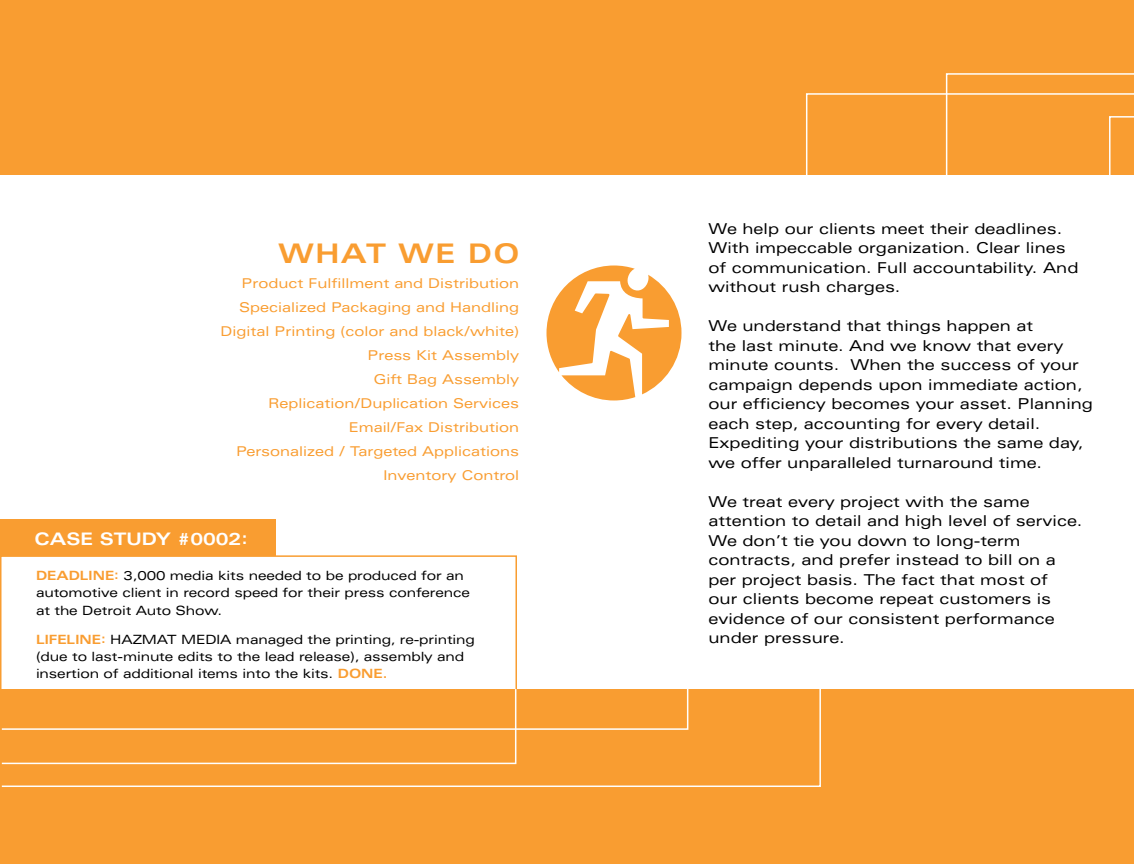
<style>
.page{position:relative;width:1134px;height:864px;background:#fff}
.page>*{position:absolute;margin:0;border:0;box-sizing:border-box;transform-origin:0 0}
.t1{font:700 expanded 27px "Univers";color:#f99d31}
.t2{font:700 expanded 17.25px "Univers";color:#fff}
.t3{font:expanded 15px/19.5px "Univers";color:#000}
.t4{font:expanded 13.5px/24px "Univers";color:#f99d31;text-align:right}
.t5{font:expanded 12.75px/17.2px "Univers";letter-spacing:-.01em;color:#000}
.s1{font-weight:700;color:#f99d31}
</style>
<div class="page">
<svg style="left:547px;top:266px;width:135px;height:134px"></svg>
<div style="left:0;top:555px;width:517px;height:163px;border:2px solid #f99d31"></div>
<div style="left:0;top:0;width:1134px;height:175px;background:#f99d31"></div>
<div style="left:0;top:689px;width:1134px;height:175px;background:#f99d31"></div>
<svg style="left:0;top:680px;width:821px;height:107px"></svg>
<svg style="left:0;top:686px;width:689px;height:45px"></svg>
<svg style="left:806px;top:73px;width:328px;height:102px"></svg>
<div style="left:0;top:519px;width:275px;height:37px;background:#f99d31"></div>
<h1 class="t1" style="left:278px;top:238px;width:87px">WHAT</h1>
<h1 class="t1" style="left:398px;top:238px;width:95px">WE DO</h1>
<p class="t4" style="left:221px;top:271px;width:300px">Product Fulfillment and Distribution<br>Specialized Packaging and Handling<br>Digital Printing (color and black/white)<br>Press Kit Assembly<br>Gift Bag Assembly<br>Replication/Duplication Services<br>Email/Fax Distribution<br>Personalized / Targeted Applications<br>Inventory Control</p>
<p class="t2" style="left:34px;top:529px;width:215px">CASE STUDY #0002:</p>
<p class="t5" style="left:36px;top:567px;width:436px"><span class="s1">DEADLINE:</span> 3,000 media kits needed to be produced for an automotive client in record speed for their press conference at the Detroit Auto Show.</p>
<p class="t5" style="left:36px;top:631px;width:441px"><span class="s1">LIFELINE:</span> HAZMAT MEDIA managed the printing, re-printing (due to last-minute edits to the lead release), assembly and insertion of additional items into the kits. <span class="s1">DONE.</span></p>
<p class="t3" style="left:709px;top:219px;width:372px">We help our clients meet their deadlines.<br>With impeccable organization. Clear lines of communication. Full accountability. And without rush charges.</p>
<p class="t3" style="left:709px;top:316px;width:386px">We understand that things happen at<br>the last minute. And we know that every minute counts. When the success of your campaign depends upon immediate action, our efficiency becomes your asset. Planning each step, accounting for every detail.<br>Expediting your distributions the same day, we offer unparalleled turnaround time.</p>
<p class="t3" style="left:709px;top:492px;width:375px">We treat every project with the same attention to detail and high level of service.<br>We don’t tie you down to long-term contracts, and prefer instead to bill on a per project basis. The fact that most of<br>our clients become repeat customers is evidence of our consistent performance under pressure.</p>
</div>
